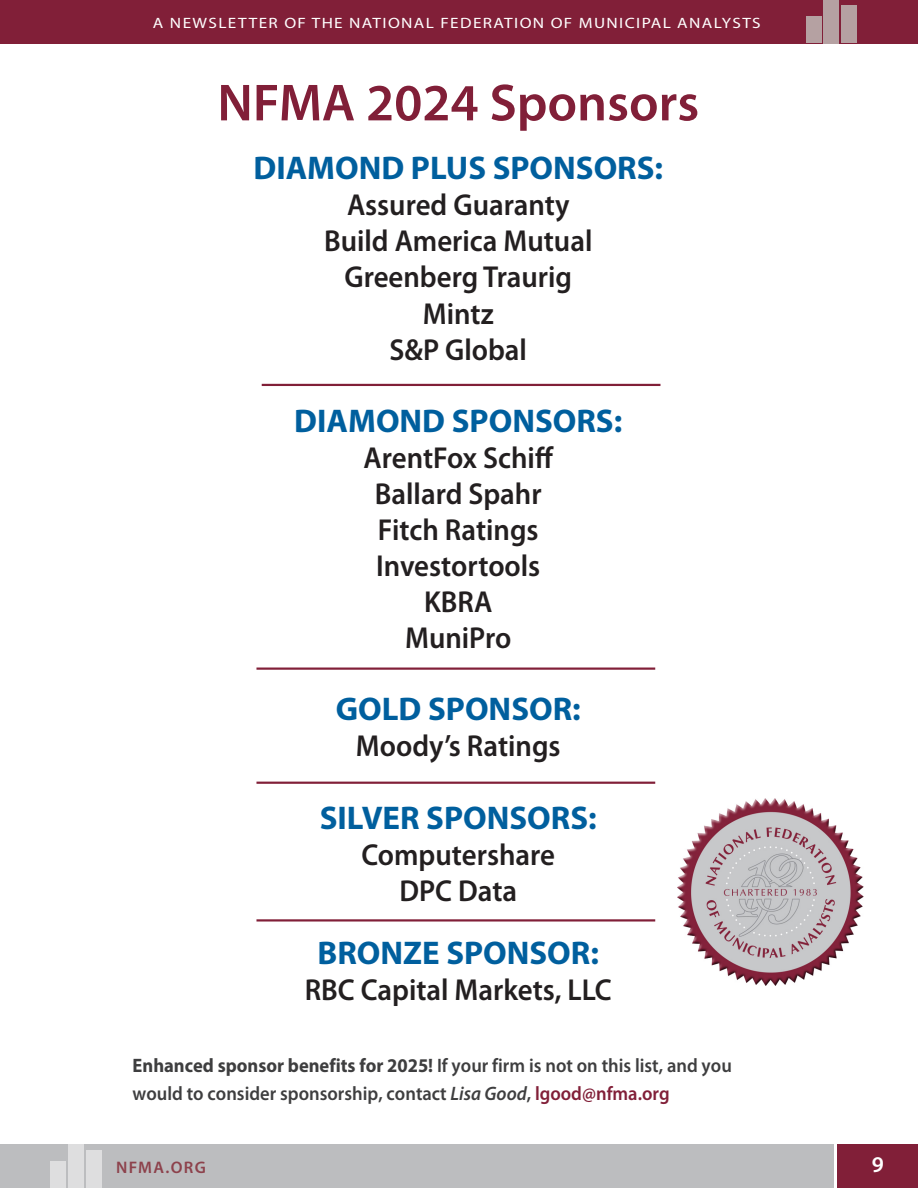
<style>
.page{position:relative;width:918px;height:1188px;background:#fff}
.page>*{position:absolute;margin:0;border:0;box-sizing:border-box;transform-origin:0 0}
.t1{font:600 52.5px "Myriad Pro";color:#811f38}
.t2{font:700 32.85px "Myriad Pro";color:#005f9e}
.t3{font:600 30.3px "Myriad Pro";color:#231f20;scale:.95 1}
.t4{font:600 22.5px "Myriad Pro";color:#fff}
.t5{font:600 19.5px/27.9px "Myriad Pro";color:#3e3e3f;scale:.95 1}
.t6{font:600 16.8px "Myriad Pro";letter-spacing:.08em;color:#8d424c}
.t7{font:15px "Myriad Pro";letter-spacing:.08em;color:#fff;scale:1.15 1}
.s1{font-weight:700}
.s2{font-style:italic}
.s3{color:#811f38}
</style>
<div class="page">
<div style="left:0;top:1145px;width:833px;height:43px;background:#bcbdbf"></div>
<div style="left:838px;top:1145px;width:80px;height:43px;background:#811f38"></div>
<div style="left:0;top:0;width:918px;height:43px;background:#811f38"></div>
<div style="left:51px;top:1161px;width:15px;height:27px;background:#dededf"></div>
<div style="left:68px;top:1145px;width:16px;height:43px;background:#dededf"></div>
<div style="left:86px;top:1150px;width:15px;height:38px;background:#dededf"></div>
<div style="left:806px;top:16px;width:16px;height:27px;background:#b5a1a2"></div>
<div style="left:824px;top:0;width:15px;height:43px;background:#b5a1a2"></div>
<div style="left:841px;top:5px;width:16px;height:38px;background:#b5a1a2"></div>
<img style="left:677px;top:799px;width:187px;height:186px">
<hr style="left:262px;top:384px;width:398px;height:2px;background:#811f38">
<hr style="left:256px;top:668px;width:399px;height:2px;background:#811f38">
<hr style="left:256px;top:782px;width:399px;height:2px;background:#811f38">
<hr style="left:256px;top:919px;width:399px;height:3px;background:#811f38">
<p class="t7" style="left:153px;top:14px;width:530px">A NEWSLETTER OF THE NATIONAL FEDERATION OF MUNICIPAL ANALYSTS</p>
<p class="t1" style="left:217px;top:69px;width:483px">NFMA 2024 Sponsors</p>
<p class="t2" style="left:253px;top:147px;width:411px">DIAMOND PLUS SPONSORS:</p>
<p class="t3" style="left:347px;top:186px;width:236px">Assured Guaranty</p>
<p class="t3" style="left:324px;top:222px;width:284px">Build America Mutual</p>
<p class="t3" style="left:344px;top:258px;width:241px">Greenberg Traurig</p>
<p class="t3" style="left:423px;top:294px;width:76px">Mintz</p>
<p class="t3" style="left:389px;top:330px;width:146px">S&amp;P Global</p>
<p class="t2" style="left:294px;top:399px;width:329px">DIAMOND SPONSORS:</p>
<p class="t3" style="left:364px;top:438px;width:202px">ArentFox Schiff</p>
<p class="t3" style="left:375px;top:474px;width:177px">Ballard Spahr</p>
<p class="t3" style="left:378px;top:511px;width:171px">Fitch Ratings</p>
<p class="t3" style="left:376px;top:547px;width:174px">Investortools</p>
<p class="t3" style="left:424px;top:583px;width:73px">KBRA</p>
<p class="t3" style="left:405px;top:619px;width:113px">MuniPro</p>
<p class="t2" style="left:336px;top:688px;width:247px">GOLD SPONSOR:</p>
<p class="t3" style="left:356px;top:727px;width:217px">Moody’s Ratings</p>
<p class="t2" style="left:320px;top:796px;width:278px">SILVER SPONSORS:</p>
<p class="t3" style="left:361px;top:835px;width:205px">Computershare</p>
<p class="t3" style="left:399px;top:871px;width:125px">DPC Data</p>
<p class="t2" style="left:318px;top:931px;width:283px">BRONZE SPONSOR:</p>
<p class="t3" style="left:305px;top:970px;width:325px">RBC Capital Markets, LLC</p>
<p class="t5" style="left:133px;top:1051px;width:632px"><span class="s1">Enhanced sponsor benefits for 2025!</span> If your firm is not on this list, and you would to consider sponsorship, contact <span class="s2">Lisa Good</span>, <span class="s3">lgood@nfma.org</span></p>
<p class="t6" style="left:116px;top:1157px;width:91px">NFMA.ORG</p>
<p class="t4" style="left:872px;top:1150px;width:14px">9</p>
</div>
